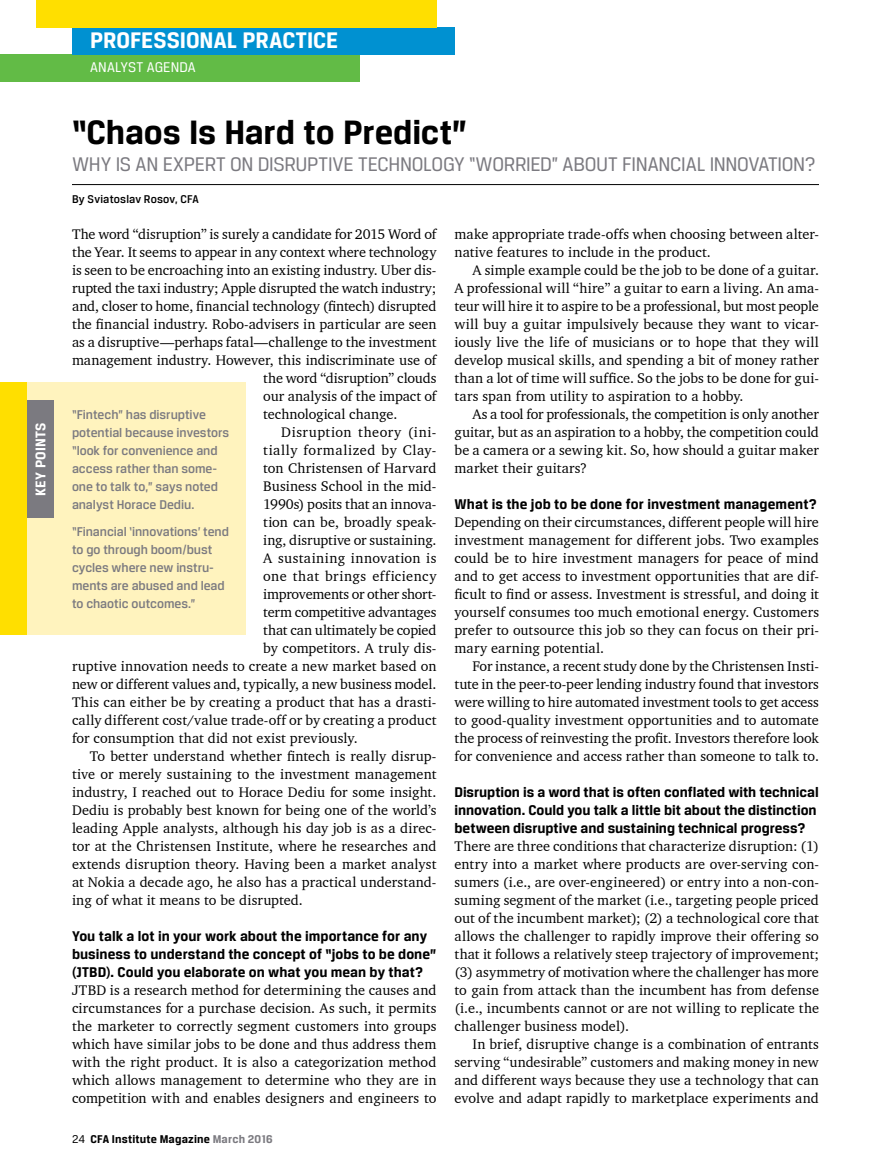
<style>
.page{position:relative;width:891px;height:1175px;background:#fff}
.page>*{position:absolute;margin:0;border:0;box-sizing:border-box;transform-origin:0 0}
.t1{font:700 36px "Breuer Text";letter-spacing:-.005em;color:#000}
.t2{font:700 24px "Breuer Text";color:#fff}
.t3{font:21px "Breuer Text";letter-spacing:-.015em;color:#7b7a80}
.t4{font:700 15px/18px "Breuer Text";color:#000}
.t5{font:15px "Breuer Text";letter-spacing:.005em;color:#fff}
.t6{font:700 15px "Breuer Text";letter-spacing:.015em;color:#fff}
.t7{font:14.25px/18px "Charter BT";letter-spacing:.005em;color:#000;text-align:justify}
.t8{font:14.25px "Charter BT";letter-spacing:.04em;color:#000}
.t9{font:14.25px "Charter BT";letter-spacing:-.015em;color:#000}
.t10{font:14.25px "Charter BT";letter-spacing:-.02em;color:#000}
.t11{font:14.25px "Charter BT";letter-spacing:.03em;color:#000}
.t12{font:500 13.5px/18px "Breuer Text";letter-spacing:-.005em;color:#7b7a80}
.t13{font:700 12px "Breuer Text";letter-spacing:.015em;color:#000}
.t14{font:500 12px "Breuer Text";letter-spacing:.01em;color:#000}
.s1{font-weight:400}
.s2{color:#7b7a80}
</style>
<div class="page">
<div style="left:0;top:54px;width:360px;height:27px;background:#62bb46"></div>
<div style="left:72px;top:27px;width:382px;height:27px;background:#0091d1"></div>
<div style="left:36px;top:0;width:400px;height:27px;background:#ffdf00"></div>
<hr style="left:72px;top:184px;width:747px;height:1px;background:#000">
<div style="left:0;top:382px;width:245px;height:252px;background:#fff3be"></div>
<div style="left:0;top:382px;width:27px;height:252px;background:#ffdf00"></div>
<div style="left:27px;top:400px;width:27px;height:118px;background:#7b7a80"></div>
<p class="t6" style="left:32px;top:495px;width:74px;rotate:-90deg">KEY POINTS</p>
<h2 class="t2" style="left:90px;top:27px;width:250px">PROFESSIONAL PRACTICE</h2>
<p class="t5" style="left:90px;top:59px;width:107px">ANALYST AGENDA</p>
<h1 class="t1" style="left:72px;top:112px;width:397px">“Chaos Is Hard to Predict”</h1>
<h3 class="t3" style="left:72px;top:153px;width:745px">WHY IS AN EXPERT ON DISRUPTIVE TECHNOLOGY “WORRIED” ABOUT FINANCIAL INNOVATION?</h3>
<p class="t14" style="left:72px;top:192px;width:128px">By Sviatoslav Rosov, CFA</p>
<p class="t7" style="left:72px;top:224px;width:366px">The word “disruption” is surely a candidate for 2015 Word of</p>
<p class="t7" style="left:72px;top:242px;width:366px">the Year. It seems to appear in any context where technology</p>
<p class="t7" style="left:72px;top:260px;width:366px">is seen to be encroaching into an existing industry. Uber dis-</p>
<p class="t7" style="left:72px;top:278px;width:366px">rupted the taxi industry; Apple disrupted the watch industry;</p>
<p class="t7" style="left:72px;top:296px;width:366px">and, closer to home, financial technology (fintech) disrupted</p>
<p class="t7" style="left:72px;top:314px;width:366px">the financial industry. Robo-advisers in particular are seen</p>
<p class="t7" style="left:72px;top:332px;width:366px">as a disruptive—perhaps fatal—challenge to the investment</p>
<p class="t7" style="left:72px;top:350px;width:366px">management industry. However, this indiscriminate use of</p>
<p class="t9" style="left:263px;top:369px;width:175px">the word “disruption” clouds</p>
<p class="t7" style="left:263px;top:386px;width:175px">our analysis of the impact of</p>
<p class="t7" style="left:263px;top:404px;width:136px">technological change.</p>
<p class="t8" style="left:281px;top:423px;width:157px">Disruption theory (ini-</p>
<p class="t8" style="left:263px;top:441px;width:175px">tially formalized by Clay-</p>
<p class="t7" style="left:263px;top:458px;width:175px">ton Christensen of Harvard</p>
<p class="t7" style="left:263px;top:476px;width:175px">Business School in the mid-</p>
<p class="t7" style="left:263px;top:494px;width:175px">1990s) posits that an innova-</p>
<p class="t7" style="left:263px;top:512px;width:175px">tion can be, broadly speak-</p>
<p class="t7" style="left:263px;top:530px;width:175px">ing, disruptive or sustaining.</p>
<p class="t11" style="left:263px;top:549px;width:175px">A sustaining innovation is</p>
<p class="t8" style="left:263px;top:567px;width:175px">one that brings efficiency</p>
<p class="t10" style="left:263px;top:585px;width:175px">improvements or other short-</p>
<p class="t9" style="left:263px;top:603px;width:175px">term competitive advantages</p>
<p class="t7" style="left:263px;top:620px;width:175px">that can ultimately be copied</p>
<p class="t7" style="left:263px;top:638px;width:175px">by competitors. A truly dis-</p>
<p class="t7" style="left:72px;top:656px;width:366px">ruptive innovation needs to create a new market based on</p>
<p class="t7" style="left:72px;top:674px;width:366px">new or different values and, typically, a new business model.</p>
<p class="t7" style="left:72px;top:692px;width:366px">This can either be by creating a product that has a drasti-</p>
<p class="t7" style="left:72px;top:710px;width:366px">cally different cost/value trade-off or by creating a product</p>
<p class="t7" style="left:72px;top:728px;width:287px">for consumption that did not exist previously.</p>
<p class="t7" style="left:90px;top:746px;width:348px">To better understand whether fintech is really disrup-</p>
<p class="t7" style="left:72px;top:764px;width:366px">tive or merely sustaining to the investment management</p>
<p class="t7" style="left:72px;top:782px;width:366px">industry, I reached out to Horace Dediu for some insight.</p>
<p class="t7" style="left:72px;top:800px;width:366px">Dediu is probably best known for being one of the world’s</p>
<p class="t7" style="left:72px;top:818px;width:366px">leading Apple analysts, although his day job is as a direc-</p>
<p class="t7" style="left:72px;top:836px;width:366px">tor at the Christensen Institute, where he researches and</p>
<p class="t7" style="left:72px;top:854px;width:366px">extends disruption theory. Having been a market analyst</p>
<p class="t7" style="left:72px;top:872px;width:366px">at Nokia a decade ago, he also has a practical understand-</p>
<p class="t7" style="left:72px;top:890px;width:232px">ing of what it means to be disrupted.</p>
<p class="t4" style="left:72px;top:926px;width:366px">You talk a lot in your work about the importance for any business to understand the concept of “jobs to be done” (JTBD). Could you elaborate on what you mean by that?</p>
<p class="t7" style="left:72px;top:980px;width:366px">JTBD is a research method for determining the causes and circumstances for a purchase decision. As such, it permits the marketer to correctly segment customers into groups which have similar jobs to be done and thus address them with the right product. It is also a categorization method which allows management to determine who they are in competition with and enables designers and engineers to</p>
<p class="t7" style="left:454px;top:224px;width:366px">make appropriate trade-offs when choosing between alter&shy;native features to include in the product.</p>
<p class="t7" style="left:454px;top:260px;width:366px;text-indent:18px">A simple example could be the job to be done of a guitar.<br>A professional will “hire” a guitar to earn a living. An ama&shy;teur will hire it to aspire to be a professional, but most people will buy a guitar impulsively because they want to vicar&shy;iously live the life of musicians or to hope that they will develop musical skills, and spending a bit of money rather than a lot of time will suffice. So the jobs to be done for gui&shy;tars span from utility to aspiration to a hobby.</p>
<p class="t7" style="left:454px;top:404px;width:366px;text-indent:18px">As a tool for professionals, the competition is only another guitar, but as an aspiration to a hobby, the competition could be a camera or a sewing kit. So, how should a guitar maker market their guitars?</p>
<p class="t4" style="left:454px;top:494px;width:364px">What is the job to be done for investment management?</p>
<p class="t7" style="left:454px;top:512px;width:366px">Depending on their circumstances, different people will hire investment management for different jobs. Two examples could be to hire investment managers for peace of mind and to get access to investment opportunities that are dif&shy;ficult to find or assess. Investment is stressful, and doing it yourself consumes too much emotional energy. Customers prefer to outsource this job so they can focus on their pri&shy;mary earning potential.</p>
<p class="t7" style="left:454px;top:656px;width:366px;text-indent:18px">For instance, a recent study done by the Christensen Insti&shy;tute in the peer-to-peer lending industry found that investors were willing to hire automated investment tools to get access to good-quality investment opportunities and to automate the process of reinvesting the profit. Investors therefore look for convenience and access rather than someone to talk to.</p>
<p class="t4" style="left:454px;top:782px;width:366px">Disruption is a word that is often conflated with technical innovation. Could you talk a little bit about the distinction between disruptive and sustaining technical progress?</p>
<p class="t7" style="left:454px;top:836px;width:366px">There are three conditions that characterize disruption: (1) entry into a market where products are over-serving con&shy;sumers (i.e., are over-engineered) or entry into a non-con&shy;suming segment of the market (i.e., targeting people priced out of the incumbent market); (2) a technological core that allows the challenger to rapidly improve their offering so that it follows a relatively steep trajectory of improvement; (3) asymmetry of motivation where the challenger has more to gain from attack than the incumbent has from defense (i.e., incumbents cannot or are not willing to replicate the challenger business model).</p>
<p class="t7" style="left:454px;top:1034px;width:366px;text-indent:18px">In brief, disruptive change is a combination of entrants serving “undesirable” customers and making money in new and different ways because they use a technology that can evolve and adapt rapidly to marketplace experiments and</p>
<p class="t12" style="left:72px;top:405px;width:159px">“Fintech” has disruptive potential because investors “look for convenience and access rather than some&shy;one to talk to,” says noted analyst Horace Dediu.</p>
<p class="t12" style="left:72px;top:522px;width:159px">“Financial ‘innovations’ tend to go through boom/bust cycles where new instru&shy;ments are abused and lead to chaotic outcomes.”</p>
<p class="t13" style="left:72px;top:1132px;width:202px"><span class="s1">24</span> CFA Institute Magazine <span class="s2">March 2016</span></p>
</div>
